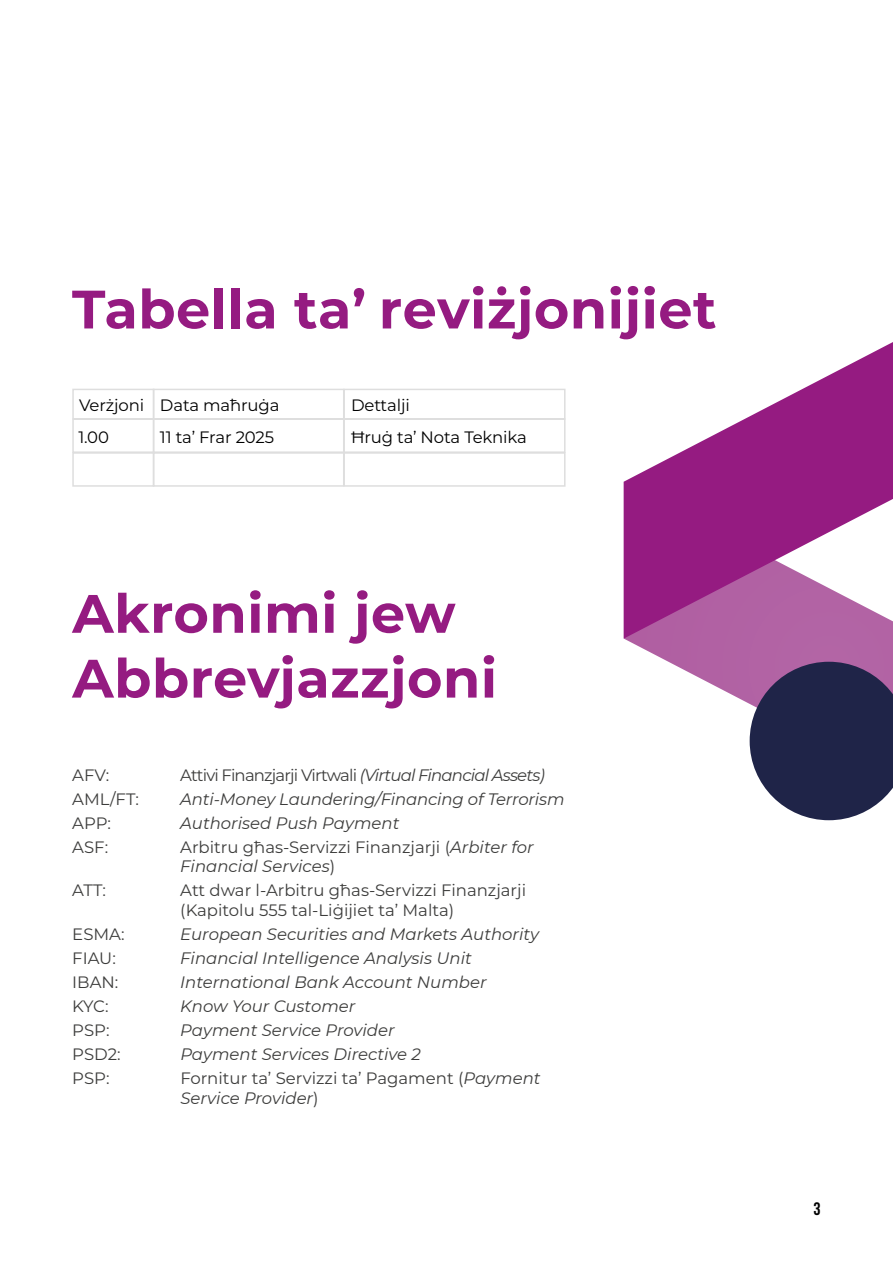
<style>
.page{position:relative;width:893px;height:1263px;background:#fff}
.page>*{position:absolute;margin:0;border:0;box-sizing:border-box;transform-origin:0 0}
.t1{font:700 54px/64.8px "Montserrat";letter-spacing:.01em;color:#951b81}
.t2{font:18px "Bebas Neue";color:#000}
.t3{font:16.5px/19.5px "Montserrat";color:#3c3c3b}
.t4{font:italic 16.5px "Montserrat";color:#3c3c3b}
.t5{font:16.5px/32px "Montserrat";letter-spacing:-.01em;color:#000}
.t6{font:16.5px "Montserrat";letter-spacing:-.05em;color:#3c3c3b}
.s1{font-style:italic}
</style>
<div class="page">
<svg style="left:625px;top:639px;width:268px;height:108px"></svg>
<svg style="left:624px;top:342px;width:269px;height:297px;fill:#951b81"></svg>
<svg style="left:750px;top:662px;width:143px;height:158px;background:#3e3c5f"></svg>
<div style="left:72px;top:389px;width:82px;height:30px;border:2px solid #dedede"></div>
<div style="left:153px;top:389px;width:191px;height:30px;border:2px solid #dedede"></div>
<div style="left:343px;top:389px;width:223px;height:30px;border:2px solid #dedede"></div>
<div style="left:72px;top:418px;width:82px;height:35px;border:2px solid #dedede"></div>
<div style="left:153px;top:418px;width:191px;height:35px;border:2px solid #dedede"></div>
<div style="left:343px;top:418px;width:223px;height:35px;border:2px solid #dedede"></div>
<div style="left:72px;top:452px;width:82px;height:35px;border:2px solid #dedede"></div>
<div style="left:153px;top:452px;width:191px;height:35px;border:2px solid #dedede"></div>
<div style="left:343px;top:452px;width:223px;height:35px;border:2px solid #dedede"></div>
<h1 class="t1" style="left:72px;top:274px;width:646px">Tabella ta’ reviżjonijiet</h1>
<p class="t5" style="left:78px;top:388px;width:67px">Verżjoni<br>1.00</p>
<p class="t5" style="left:160px;top:388px;width:121px">Data maħruġa<br>11 ta’ Frar 2025</p>
<p class="t5" style="left:351px;top:388px;width:177px">Dettalji<br>Ħruġ ta’ Nota Teknika</p>
<h1 class="t1" style="left:72px;top:578px;width:426px">Akronimi jew<br>Abbrevjazzjoni</h1>
<p class="t3" style="left:72px;top:765px;width:38px">AFV:</p>
<p class="t6" style="left:180px;top:764px;width:366px">Attivi Finanzjarji Virtwali <span class="s1">(Virtual Financial Assets)</span></p>
<p class="t3" style="left:72px;top:789px;width:68px">AML/FT:</p>
<p class="t4" style="left:180px;top:788px;width:386px">Anti-Money Laundering/Financing of Terrorism</p>
<p class="t3" style="left:72px;top:813px;width:40px">APP:</p>
<p class="t4" style="left:180px;top:812px;width:221px">Authorised Push Payment</p>
<p class="t3" style="left:72px;top:837px;width:37px">ASF:</p>
<p class="t3" style="left:180px;top:837px;width:355px">Arbitru għas-Servizzi Finanzjarji (<span class="s1">Arbiter for<br>Financial Services</span>)</p>
<p class="t3" style="left:72px;top:880px;width:35px">ATT:</p>
<p class="t3" style="left:180px;top:880px;width:347px">Att dwar l-Arbitru għas-Servizzi Finanzjarji (Kapitolu 555 tal-Liġijiet ta’ Malta)</p>
<p class="t3" style="left:72px;top:924px;width:54px">ESMA:</p>
<p class="t4" style="left:180px;top:923px;width:360px">European Securities and Markets Authority</p>
<p class="t3" style="left:72px;top:948px;width:45px">FIAU:</p>
<p class="t4" style="left:180px;top:947px;width:293px">Financial Intelligence Analysis Unit</p>
<p class="t3" style="left:72px;top:972px;width:48px">IBAN:</p>
<p class="t4" style="left:180px;top:971px;width:308px">International Bank Account Number</p>
<p class="t3" style="left:72px;top:996px;width:38px">KYC:</p>
<p class="t4" style="left:180px;top:995px;width:177px">Know Your Customer</p>
<p class="t3" style="left:72px;top:1020px;width:39px">PSP:</p>
<p class="t4" style="left:180px;top:1019px;width:216px">Payment Service Provider</p>
<p class="t3" style="left:72px;top:1044px;width:50px">PSD2:</p>
<p class="t4" style="left:180px;top:1043px;width:242px">Payment Services Directive 2</p>
<p class="t3" style="left:72px;top:1068px;width:39px">PSP:</p>
<p class="t3" style="left:180px;top:1068px;width:362px">Fornitur ta’ Servizzi ta’ Pagament (<span class="s1">Payment<br>Service Provider</span>)</p>
<p class="t2" style="left:814px;top:1199px;width:9px">3</p>
</div>
